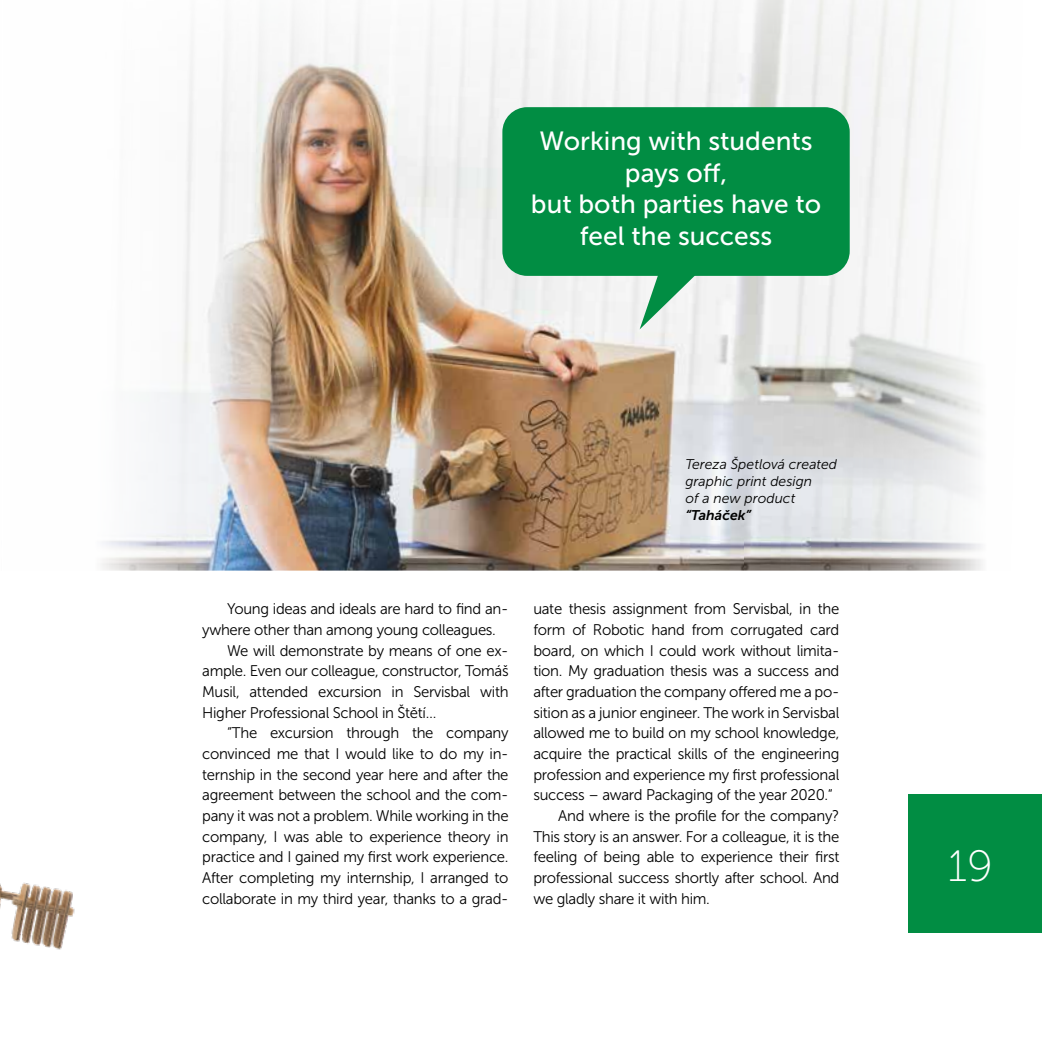
<style>
.page{position:relative;width:1042px;height:1042px;background:#fff}
.page>*{position:absolute;margin:0;border:0;box-sizing:border-box;transform-origin:0 0}
.t1{font:43.75px "Museo Sans 100";color:#fff}
.t2{font:26.25px/31.5px "Museo Sans 500";color:#fff;text-align:center}
.t3{font:15.4px "Museo Sans 300";letter-spacing:-.02em;color:#000}
.t4{font:italic 14px/16.8px "Museo Sans 300";color:#000}
.t5{font:italic 14px "Museo Sans 700";color:#000}
</style>
<div class="page">
<img style="left:382px;top:238px;width:362px;height:332px">
<svg style="left:744px;top:238px;width:239px;height:333px"></svg>
<div style="left:908px;top:794px;width:134px;height:139px;background:#018d43"></div>
<img style="left:101px;top:238px;width:281px;height:333px">
<svg style="left:186px;top:0;width:767px;height:238px"></svg>
<img style="left:0;top:882px;width:75px;height:68px">
<svg style="left:639px;top:276px;width:88px;height:53px"></svg>
<div style="left:502px;top:107px;width:348px;height:169px;background:#018d43;border-radius:25px"></div>
<h2 class="t2" style="left:531px;top:125px;width:292px">Working with students pays off,<br>but both parties have to feel the success</h2>
<p class="t4" style="left:685px;top:456px;width:153px">Tereza Špetlová created graphic print design<br>of a new product</p>
<p class="t5" style="left:685px;top:507px;width:67px">“Taháček”</p>
<p class="t3" style="left:227px;top:601px;width:283px">Young ideas and ideals are hard to find an-</p>
<p class="t3" style="left:202px;top:621px;width:295px">ywhere other than among young colleagues.</p>
<p class="t3" style="left:227px;top:642px;width:283px">We will demonstrate by means of one ex-</p>
<p class="t3" style="left:202px;top:663px;width:308px">ample. Even our colleague, constructor, Tomáš</p>
<p class="t3" style="left:202px;top:683px;width:308px">Musil, attended excursion in Servisbal with</p>
<p class="t3" style="left:202px;top:704px;width:236px">Higher Professional School in Štětí…</p>
<p class="t3" style="left:227px;top:725px;width:283px">“The excursion through the company</p>
<p class="t3" style="left:202px;top:745px;width:308px">convinced me that I would like to do my in-</p>
<p class="t3" style="left:202px;top:766px;width:308px">ternship in the second year here and after the</p>
<p class="t3" style="left:202px;top:787px;width:308px">agreement between the school and the com-</p>
<p class="t3" style="left:202px;top:807px;width:308px">pany it was not a problem. While working in the</p>
<p class="t3" style="left:202px;top:828px;width:308px">company, I was able to experience theory in</p>
<p class="t3" style="left:202px;top:848px;width:308px">practice and I gained my first work experience.</p>
<p class="t3" style="left:202px;top:869px;width:308px">After completing my internship, I arranged to</p>
<p class="t3" style="left:202px;top:890px;width:308px">collaborate in my third year, thanks to a grad-</p>
<p class="t3" style="left:533px;top:601px;width:307px">uate thesis assignment from Servisbal, in the</p>
<p class="t3" style="left:533px;top:621px;width:307px">form of Robotic hand from corrugated card</p>
<p class="t3" style="left:533px;top:642px;width:307px">board, on which I could work without limita-</p>
<p class="t3" style="left:533px;top:663px;width:307px">tion. My graduation thesis was a success and</p>
<p class="t3" style="left:533px;top:683px;width:307px">after graduation the company offered me a po-</p>
<p class="t3" style="left:533px;top:704px;width:307px">sition as a junior engineer. The work in Servisbal</p>
<p class="t3" style="left:533px;top:725px;width:307px">allowed me to build on my school knowledge,</p>
<p class="t3" style="left:533px;top:745px;width:307px">acquire the practical skills of the engineering</p>
<p class="t3" style="left:533px;top:766px;width:307px">profession and experience my first professional</p>
<p class="t3" style="left:533px;top:787px;width:301px">success – award Packaging of the year 2020.“</p>
<p class="t3" style="left:558px;top:807px;width:283px">And where is the profile for the company?</p>
<p class="t3" style="left:533px;top:828px;width:307px">This story is an answer. For a colleague, it is the</p>
<p class="t3" style="left:533px;top:848px;width:307px">feeling of being able to experience their first</p>
<p class="t3" style="left:533px;top:869px;width:307px">professional success shortly after school. And</p>
<p class="t3" style="left:533px;top:890px;width:178px">we gladly share it with him.</p>
<h1 class="t1" style="left:948px;top:842px;width:47px">19</h1>
</div>
